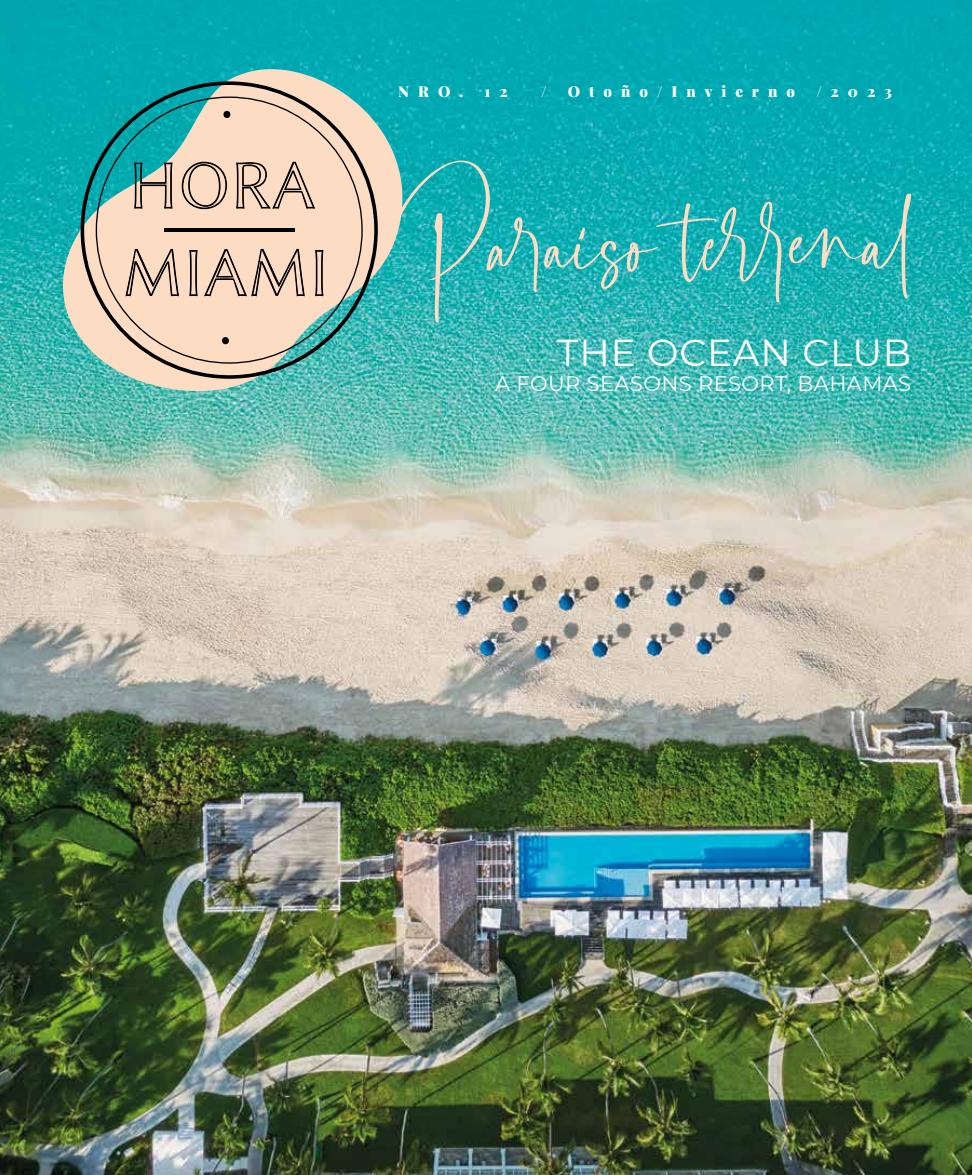
<style>
.page{position:relative;width:972px;height:1175px;background:#fff}
.page>*{position:absolute;margin:0;border:0;box-sizing:border-box;transform-origin:0 0}
.t1{font:37.5px "Montserrat";letter-spacing:.02em;color:#fff}
.t2{font:21px "Montserrat";letter-spacing:.02em;color:#fff}
.t3{font:900 15px "Playfair Display";letter-spacing:.6em;color:#fff}
</style>
<div class="page">
<img style="left:0;top:0;width:972px;height:1174px">
<svg style="left:404px;top:160px;width:507px;height:162px;background:#26b3b5"></svg>
<svg style="left:580px;top:228px;width:5px;height:11px"></svg>
<svg style="left:61px;top:68px;width:343px;height:324px;background:#56bbb6"></svg>
<svg style="left:81px;top:81px;width:297px;height:298px;background:#79b0a6"></svg>
<svg style="left:96px;top:96px;width:267px;height:268px;background:#c4c8b6"></svg>
<svg style="left:134px;top:162px;width:39px;height:47px;background:#98a193"></svg>
<svg style="left:182px;top:162px;width:45px;height:47px;background:#c9b09c"></svg>
<svg style="left:236px;top:162px;width:79px;height:47px;background:#c7ad9a"></svg>
<svg style="left:125px;top:249px;width:54px;height:47px;background:#c4ab98"></svg>
<svg style="left:189px;top:250px;width:9px;height:46px"></svg>
<svg style="left:204px;top:249px;width:101px;height:47px;background:#cbb19d"></svg>
<svg style="left:315px;top:250px;width:8px;height:46px"></svg>
<hr style="left:164px;top:228px;width:131px;height:4px;background:#000">
<svg style="left:222px;top:111px;width:10px;height:7px"></svg>
<svg style="left:221px;top:337px;width:9px;height:7px"></svg>
<p class="t3" style="left:398px;top:82px;width:67px">NRO.</p>
<p class="t3" style="left:485px;top:82px;width:25px">1 2</p>
<p class="t3" style="left:541px;top:82px;width:7px">/</p>
<p class="t3" style="left:568px;top:82px;width:229px">Otoño/Invierno</p>
<p class="t3" style="left:816px;top:82px;width:77px">/2023</p>
<h1 class="t1" style="left:557px;top:326px;width:355px">THE OCEAN CLUB</h1>
<h2 class="t2" style="left:495px;top:369px;width:417px">A FOUR SEASONS RESORT, BAHAMAS</h2>
</div>
